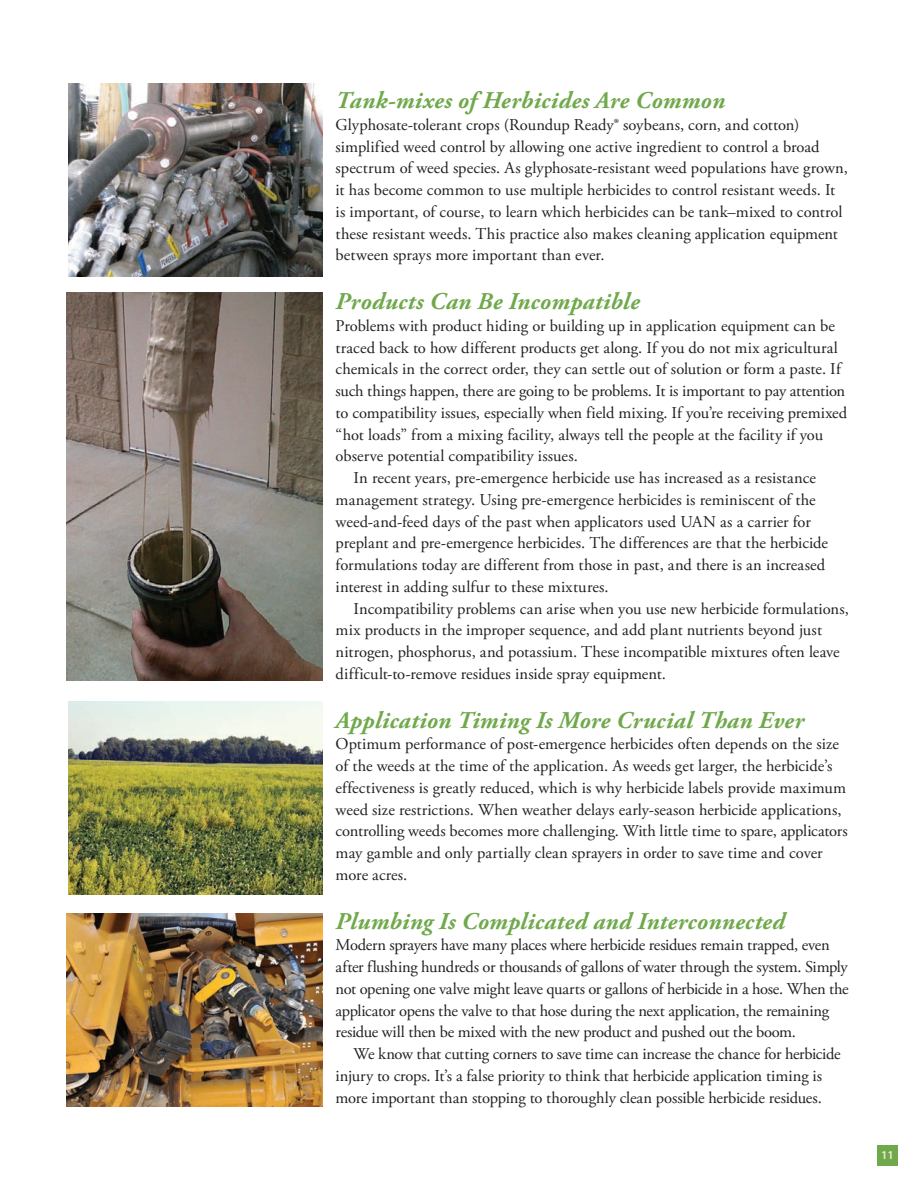
<style>
.page{position:relative;width:918px;height:1188px;background:#fff}
.page>*{position:absolute;margin:0;border:0;box-sizing:border-box;transform-origin:0 0}
.t1{font:italic 700 24px "Adobe Garamond Pro";letter-spacing:.01em;color:#70a94c}
.t2{font:16.5px/21.8px "Adobe Garamond Pro";letter-spacing:-.005em;color:#231f20}
.t3{font:600 12px "Myriad Pro";color:#f0ecd9}
</style>
<div class="page">
<div style="left:878px;top:1145px;width:20px;height:21px;background:#70a94c"></div>
<img style="left:68px;top:83px;width:254px;height:194px">
<img style="left:67px;top:292px;width:255px;height:388px">
<img style="left:68px;top:701px;width:254px;height:194px">
<img style="left:67px;top:913px;width:255px;height:193px">
<h1 class="t1" style="left:336px;top:87px;width:391px">Tank-mixes of Herbicides Are Common</h1>
<p class="t2" style="left:336px;top:114px;width:514px">Glyphosate-tolerant crops (Roundup Ready® soybeans, corn, and cotton) simplified weed control by allowing one active ingredient to control a broad spectrum of weed species. As glyphosate-resistant weed populations have grown, it has become common to use multiple herbicides to control resistant weeds. It is important, of course, to learn which herbicides can be tank–mixed to control these resistant weeds. This practice also makes cleaning application equipment between sprays more important than ever.</p>
<h1 class="t1" style="left:336px;top:288px;width:306px">Products Can Be Incompatible</h1>
<p class="t2" style="left:336px;top:315px;width:501px">Problems with product hiding or building up in application equipment can be</p>
<p class="t2" style="left:336px;top:337px;width:504px">traced back to how different products get along. If you do not mix agricultural</p>
<p class="t2" style="left:336px;top:359px;width:507px">chemicals in the correct order, they can settle out of solution or form a paste. If</p>
<p class="t2" style="left:336px;top:381px;width:511px">such things happen, there are going to be problems. It is important to pay attention</p>
<p class="t2" style="left:336px;top:402px;width:513px">to compatibility issues, especially when field mixing. If you’re receiving premixed</p>
<p class="t2" style="left:336px;top:424px;width:489px">“hot loads” from a mixing facility, always tell the people at the facility if you</p>
<p class="t2" style="left:336px;top:446px;width:244px">observe potential compatibility issues.</p>
<p class="t2" style="left:354px;top:468px;width:464px">In recent years, pre-emergence herbicide use has increased as a resistance</p>
<p class="t2" style="left:336px;top:489px;width:482px">management strategy. Using pre-emergence herbicides is reminiscent of the</p>
<p class="t2" style="left:336px;top:511px;width:477px">weed-and-feed days of the past when applicators used UAN as a carrier for</p>
<p class="t2" style="left:336px;top:533px;width:494px">preplant and pre-emergence herbicides. The differences are that the herbicide</p>
<p class="t2" style="left:336px;top:555px;width:491px">formulations today are different from those in past, and there is an increased</p>
<p class="t2" style="left:336px;top:576px;width:275px">interest in adding sulfur to these mixtures.</p>
<p class="t2" style="left:354px;top:598px;width:497px">Incompatibility problems can arise when you use new herbicide formulations,</p>
<p class="t2" style="left:336px;top:620px;width:488px">mix products in the improper sequence, and add plant nutrients beyond just</p>
<p class="t2" style="left:336px;top:641px;width:506px">nitrogen, phosphorus, and potassium. These incompatible mixtures often leave</p>
<p class="t2" style="left:336px;top:663px;width:332px">difficult-to-remove residues inside spray equipment.</p>
<h1 class="t1" style="left:336px;top:706px;width:470px">Application Timing Is More Crucial Than Ever</h1>
<p class="t2" style="left:336px;top:734px;width:514px">Optimum performance of post-emergence herbicides often depends on the size of the weeds at the time of the application. As weeds get larger, the herbicide’s effectiveness is greatly reduced, which is why herbicide labels provide maximum weed size restrictions. When weather delays early-season herbicide applications, controlling weeds becomes more challenging. With little time to spare, applicators may gamble and only partially clean sprayers in order to save time and cover more acres.</p>
<h1 class="t1" style="left:336px;top:907px;width:451px">Plumbing Is Complicated and Interconnected</h1>
<p class="t2" style="left:336px;top:935px;width:515px">Modern sprayers have many places where herbicide residues remain trapped, even after flushing hundreds or thousands of gallons of water through the system. Simply not opening one valve might leave quarts or gallons of herbicide in a hose. When the applicator opens the valve to that hose during the next application, the remaining residue will then be mixed with the new product and pushed out the boom.</p>
<p class="t2" style="left:336px;top:1044px;width:507px;text-indent:18px">We know that cutting corners to save time can increase the chance for herbicide injury to crops. It’s a false priority to think that herbicide application timing is more important than stopping to thoroughly clean possible herbicide residues.</p>
<p class="t3" style="left:881px;top:1147px;width:14px">11</p>
</div>
